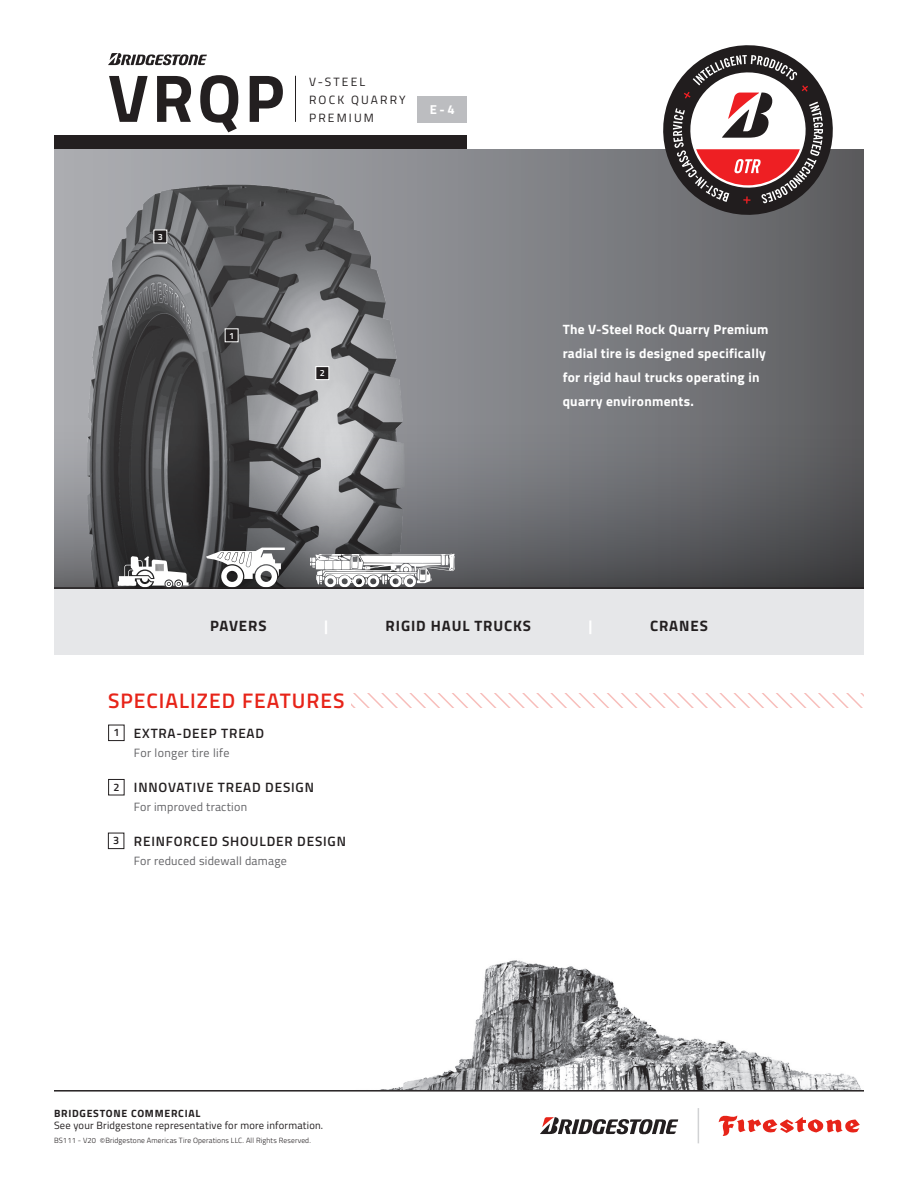
<style>
.page{position:relative;width:918px;height:1188px;background:#fff}
.page>*{position:absolute;margin:0;border:0;box-sizing:border-box;transform-origin:0 0}
.t1{font:700 67.5px "Titillium Web";color:#231f20}
.t2{font:600 21px "Titillium Web";letter-spacing:.05em;color:#e72419}
.t3{font:700 15px "Titillium Web";letter-spacing:.06em;color:#231f20}
.t4{font:700 15px "Titillium Web";color:#fff}
.Body_Copy{font:700 13.5px/24px "Titillium Web";letter-spacing:.02em;color:#fff}
.Body_Copy-2{font:600 13.5px "Titillium Web";letter-spacing:.06em;color:#231f20}
.t5{font:700 12.9px "Titillium Web";color:#fff}
.Body_Copy-3{font:12px "Titillium Web";letter-spacing:.02em;color:#636366}
.t6{font:12px/18px "Titillium Web";letter-spacing:.18em;color:#231f20}
.Body_Copy-4{font:600 10.8px "Titillium Web";color:#231f20}
.t7{font:10.5px "Titillium Web";letter-spacing:.02em;color:#231f20}
.t8{font:700 10.5px "Titillium Web";letter-spacing:.07em;color:#231f20}
.Body_Copy-5{font:600 9px "Titillium Web";color:#fff}
.t9{font:300 7.5px "Titillium Web";letter-spacing:.02em;color:#231f20}
.s1{font-size:8.25px}
</style>
<div class="page">
<img style="left:380px;top:960px;width:482px;height:130px">
<div style="left:54px;top:149px;width:810px;height:505px;background:#e6e7e9"></div>
<div style="left:54px;top:149px;width:810px;height:440px;background:linear-gradient(to right,#b0b2b7,#606164)"></div>
<img style="left:66px;top:177px;width:388px;height:214px">
<svg style="left:54px;top:391px;width:810px;height:196px;background:#68686c"></svg>
<svg style="left:206px;top:548px;width:79px;height:39px;background:#9d9d9e"></svg>
<svg style="left:118px;top:556px;width:71px;height:31px;background:#989899"></svg>
<svg style="left:309px;top:554px;width:146px;height:33px;background:#b6b7b8"></svg>
<div style="left:417px;top:96px;width:50px;height:27px;background:#bcbdc0"></div>
<hr style="left:295px;top:76px;width:1px;height:46px;background:#231f20">
<div style="left:108px;top:725px;width:17px;height:16px;border:1px solid #231f20"></div>
<div style="left:225px;top:329px;width:13px;height:13px;background:#231f20"></div>
<div style="left:108px;top:779px;width:17px;height:16px;border:1px solid #231f20"></div>
<div style="left:316px;top:367px;width:13px;height:13px;background:#231f20"></div>
<div style="left:315px;top:366px;width:14px;height:14px;border:1px solid #fff"></div>
<svg style="left:108px;top:53px;width:99px;height:12px"></svg>
<div style="left:108px;top:833px;width:16px;height:16px;border:1px solid #231f20"></div>
<div style="left:154px;top:230px;width:13px;height:13px;background:#231f20"></div>
<svg style="left:351px;top:693px;width:513px;height:15px"></svg>
<div style="left:54px;top:136px;width:413px;height:13px;background:#231f20"></div>
<hr style="left:54px;top:587px;width:810px;height:2px;background:#231f20">
<svg style="left:540px;top:1117px;width:138px;height:17px"></svg>
<svg style="left:719px;top:1115px;width:141px;height:21px"></svg>
<hr style="left:698px;top:1108px;width:1px;height:35px;background:#d1d2d4">
<hr style="left:54px;top:1090px;width:810px;height:2px;background:#231f20">
<svg style="left:663px;top:45px;width:170px;height:170px"></svg>
<p class="t1" style="left:108px;top:47px;width:178px">VRQP</p>
<p class="t6" style="left:309px;top:72px;width:98px">V-STEEL<br>ROCK QUARRY<br>PREMIUM</p>
<p class="t5" style="left:430px;top:99px;width:26px">E-4</p>
<p class="Body_Copy-5" style="left:158px;top:230px;width:7px">3</p>
<p class="Body_Copy-5" style="left:229px;top:329px;width:7px">1</p>
<p class="Body_Copy-5" style="left:320px;top:366px;width:7px">2</p>
<p class="Body_Copy" style="left:563px;top:317px;width:207px">The V-Steel Rock Quarry Premium radial tire is designed specifically for rigid haul trucks operating in quarry environments.</p>
<p class="t3" style="left:210px;top:614px;width:58px">PAVERS</p>
<p class="t4" style="left:324px;top:614px;width:6px">|</p>
<p class="t3" style="left:386px;top:614px;width:147px">RIGID HAUL TRUCKS</p>
<p class="t4" style="left:589px;top:614px;width:6px">|</p>
<p class="t3" style="left:650px;top:614px;width:59px">CRANES</p>
<p class="t2" style="left:108px;top:684px;width:238px">SPECIALIZED FEATURES</p>
<p class="Body_Copy-4" style="left:113px;top:725px;width:8px">1</p>
<p class="Body_Copy-4" style="left:113px;top:779px;width:8px">2</p>
<p class="Body_Copy-4" style="left:113px;top:833px;width:8px">3</p>
<p class="Body_Copy-2" style="left:134px;top:723px;width:132px">EXTRA-DEEP TREAD</p>
<p class="Body_Copy-3" style="left:134px;top:745px;width:97px">For longer tire life</p>
<p class="Body_Copy-2" style="left:134px;top:777px;width:182px">INNOVATIVE TREAD DESIGN</p>
<p class="Body_Copy-3" style="left:134px;top:799px;width:115px">For improved traction</p>
<p class="Body_Copy-2" style="left:134px;top:831px;width:213px">REINFORCED SHOULDER DESIGN</p>
<p class="Body_Copy-3" style="left:134px;top:853px;width:154px">For reduced sidewall damage</p>
<p class="t8" style="left:54px;top:1105px;width:148px">BRIDGESTONE COMMERCIAL</p>
<p class="t7" style="left:54px;top:1118px;width:271px">See your Bridgestone representative for more information.</p>
<p class="t9" style="left:54px;top:1135px;width:258px">BS111 - V20 <span class="s1">©</span>Bridgestone Americas Tire Operations LLC. All Rights Reserved.</p>
</div>
